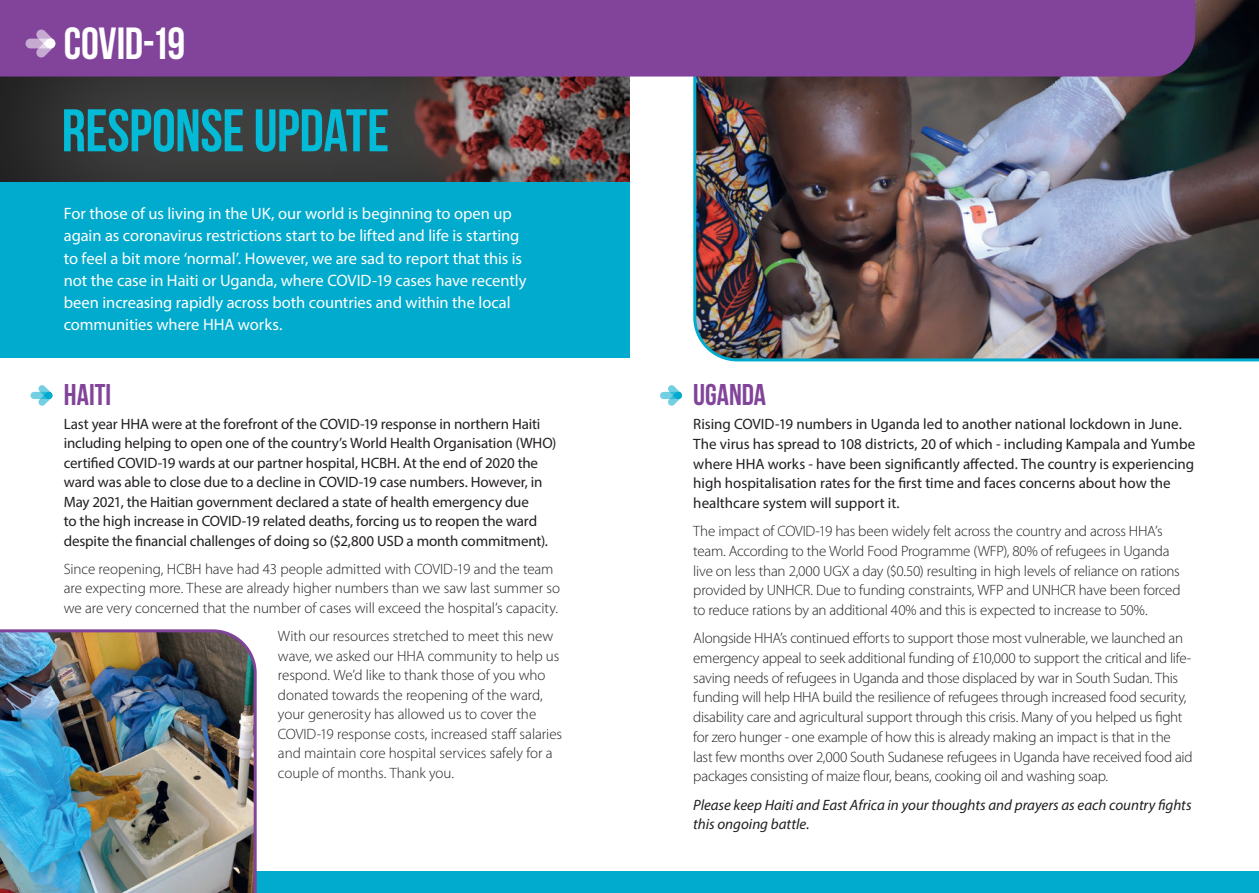
<style>
.page{position:relative;width:1259px;height:893px;background:#fff}
.page>*{position:absolute;margin:0;border:0;box-sizing:border-box;transform-origin:0 0}
.t1{font:60px "Bebas Neue";letter-spacing:-.01em;color:#03bbd7}
.t2{font:45px "Bebas Neue";letter-spacing:-.005em;color:#fff}
.t3{font:30px "Bebas Neue";letter-spacing:.005em;color:#81449a}
.t4{font:16.5px/22.2px "Myriad Pro";letter-spacing:-.005em;color:#fff}
.t5{font:300 15px/19.6px "Myriad Pro";letter-spacing:-.015em;color:#231f20}
.t6{font:15px/19.5px "Myriad Pro";letter-spacing:-.01em;color:#231f20}
.t7{font:italic 15px/19.6px "Myriad Pro";color:#231f20}
</style>
<div class="page">
<div style="left:0;top:76px;width:630px;height:108px;background:#231f20;opacity:.75"></div>
<div style="left:0;top:183px;width:629px;height:175px;background:#00abcd"></div>
<div style="left:0;top:872px;width:1259px;height:21px;background:#00abcd"></div>
<svg style="left:31px;top:385px;width:21px;height:21px"></svg>
<svg style="left:660px;top:385px;width:22px;height:21px"></svg>
<img style="left:0;top:629px;width:258px;height:264px">
<img style="left:693px;top:0;width:566px;height:362px">
<div style="left:0;top:0;width:1195px;height:77px;background:#81449a"></div>
<div style="left:26px;top:39px;width:29px;height:9px;background:#c6aad1;border-radius:5px"></div>
<svg style="left:36px;top:30px;width:19px;height:27px"></svg>
<h2 class="t2" style="left:64px;top:19px;width:123px">COVID-19</h2>
<h1 class="t1" style="left:62px;top:98px;width:329px">RESPONSE UPDATE</h1>
<p class="t4" style="left:64px;top:202px;width:464px">For those of us living in the UK, our world is beginning to open up again as coronavirus restrictions start to be lifted and life is starting to feel a bit more ‘normal’. However, we are sad to report that this is not the case in Haiti or Uganda, where COVID-19 cases have recently been increasing rapidly across both countries and within the local communities where HHA works.</p>
<h3 class="t3" style="left:64px;top:378px;width:49px">HAITI</h3>
<p class="t6" style="left:64px;top:414px;width:494px">Last year HHA were at the forefront of the COVID-19 response in northern Haiti including helping to open one of the country’s World Health Organisation (WHO) certified COVID-19 wards at our partner hospital, HCBH. At the end of 2020 the ward was able to close due to a decline in COVID-19 case numbers. However, in May 2021, the Haitian government declared a state of health emergency due<br>to the high increase in COVID-19 related deaths, forcing us to reopen the ward despite the financial challenges of doing so ($2,800 USD a month commitment).</p>
<p class="t5" style="left:64px;top:559px;width:498px">Since reopening, HCBH have had 43 people admitted with COVID-19 and the team are expecting more. These are already higher numbers than we saw last summer so we are very concerned that the number of cases will exceed the hospital’s capacity.</p>
<p class="t5" style="left:278px;top:626px;width:286px">With our resources stretched to meet this new wave, we asked our HHA community to help us respond. We’d like to thank those of you who donated towards the reopening of the ward, your generosity has allowed us to cover the COVID-19 response costs, increased staff salaries and maintain core hospital services safely for a couple of months. Thank you.</p>
<h3 class="t3" style="left:693px;top:378px;width:74px">UGANDA</h3>
<p class="t6" style="left:693px;top:414px;width:503px">Rising COVID-19 numbers in Uganda led to another national lockdown in June.<br>The virus has spread to 108 districts, 20 of which - including Kampala and Yumbe where HHA works - have been significantly affected. The country is experiencing high hospitalisation rates for the first time and faces concerns about how the healthcare system will support it.</p>
<p class="t5" style="left:693px;top:522px;width:489px">The impact of COVID-19 has been widely felt across the country and across HHA’s team. According to the World Food Programme (WFP), 80% of refugees in Uganda live on less than 2,000 UGX a day ($0.50) resulting in high levels of reliance on rations provided by UNHCR. Due to funding constraints, WFP and UNHCR have been forced to reduce rations by an additional 40% and this is expected to increase to 50%.</p>
<p class="t5" style="left:693px;top:629px;width:501px">Alongside HHA’s continued efforts to support those most vulnerable, we launched an emergency appeal to seek additional funding of £10,000 to support the critical and life&shy;saving needs of refugees in Uganda and those displaced by war in South Sudan. This funding will help HHA build the resilience of refugees through increased food security, disability care and agricultural support through this crisis. Many of you helped us fight for zero hunger - one example of how this is already making an impact is that in the last few months over 2,000 South Sudanese refugees in Uganda have received food aid packages consisting of maize flour, beans, cooking oil and washing soap.</p>
<p class="t7" style="left:693px;top:794px;width:500px">Please keep Haiti and East Africa in your thoughts and prayers as each country fights this ongoing battle.</p>
</div>
